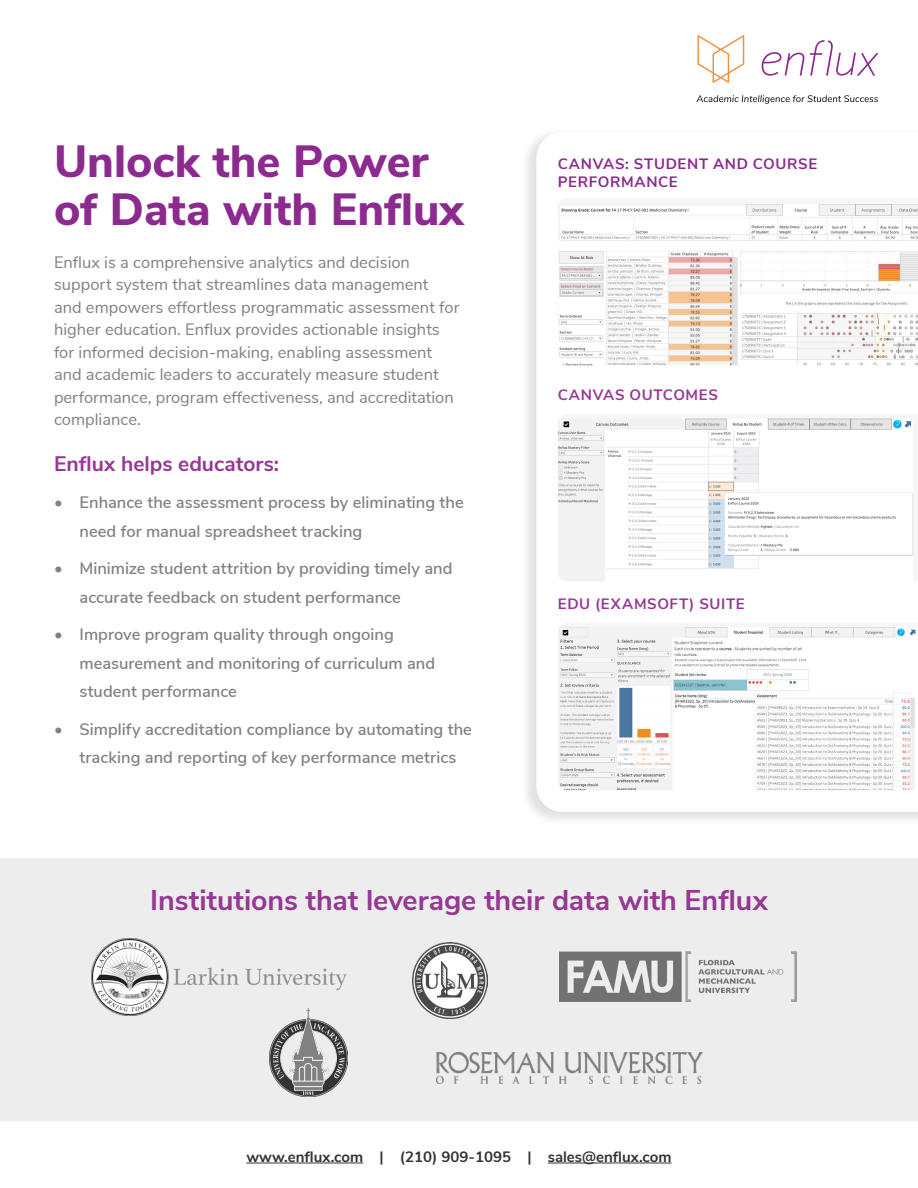
<style>
.page{position:relative;width:918px;height:1188px;background:#fff}
.page>*{position:absolute;margin:0;border:0;box-sizing:border-box;transform-origin:0 0}
.Bold_text{font:800 45px/48px "Nunito Sans";color:#8c2a90}
.Nunito_Body{font:700 28.5px "Nunito Sans";color:#973794}
.Nunito_Body-2{font:700 21px "Nunito Sans";color:#973794}
.t1{font:600 16.5px/28.5px "Nunito Sans";color:#818181}
.Bold_text-2{font:16.5px/22.5px "Nunito Sans";color:#818181}
.Footer_info{font:700 15px "Nunito Sans";color:#333}
.Nunito_Body-3{font:700 15px/18px "Nunito Sans";letter-spacing:.045em;color:#8c298f}
.Nunito_Body-4{font:700 15px "Nunito Sans";letter-spacing:.045em;color:#973794}
</style>
<div class="page">
<div style="left:520px;top:127px;width:398px;height:699px;background:#333;opacity:.15"></div>
<svg style="left:536px;top:132px;width:382px;height:680px"></svg>
<hr style="left:246px;top:1163px;width:117px;height:1px;background:#333">
<hr style="left:548px;top:1163px;width:124px;height:1px;background:#333">
<svg style="left:697px;top:35px;width:47px;height:48px"></svg>
<svg style="left:762px;top:52px;width:42px;height:24px"></svg>
<svg style="left:810px;top:40px;width:68px;height:36px"></svg>
<svg style="left:696px;top:95px;width:182px;height:9px"></svg>
<div style="left:0;top:859px;width:918px;height:262px;background:#ededed"></div>
<img style="left:412px;top:943px;width:76px;height:75px">
<img style="left:270px;top:1015px;width:77px;height:82px">
<img style="left:437px;top:1052px;width:265px;height:31px">
<img style="left:91px;top:938px;width:255px;height:77px">
<img style="left:560px;top:951px;width:237px;height:51px">
<img style="left:558px;top:198px;width:360px;height:167px">
<img style="left:558px;top:623px;width:360px;height:167px">
<img style="left:558px;top:414px;width:360px;height:167px">
<p class="Bold_text" style="left:54px;top:135px;width:411px">Unlock the Power of Data with Enflux</p>
<p class="Bold_text-2" style="left:54px;top:250px;width:407px">Enflux is a comprehensive analytics and decision support system that streamlines data management and empowers effortless programmatic assessment for higher education. Enflux provides actionable insights for informed decision-making, enabling assessment and academic leaders to accurately measure student performance, program effectiveness, and accreditation compliance.</p>
<p class="Nunito_Body-2" style="left:54px;top:448px;width:227px">Enflux helps educators:</p>
<p class="t1" style="left:79px;top:487px;width:386px;text-indent:-25px">• Enhance the assessment process by eliminating the need for manual spreadsheet tracking</p>
<p class="t1" style="left:79px;top:553px;width:374px;text-indent:-25px">• Minimize student attrition by providing timely and accurate feedback on student performance</p>
<p class="t1" style="left:79px;top:619px;width:357px;text-indent:-25px">• Improve program quality through ongoing measurement and monitoring of curriculum and student performance</p>
<p class="t1" style="left:79px;top:714px;width:394px;text-indent:-25px">• Simplify accreditation compliance by automating the tracking and reporting of key performance metrics</p>
<p class="Nunito_Body-3" style="left:558px;top:154px;width:261px">CANVAS: STUDENT AND COURSE<br>PERFORMANCE</p>
<p class="Nunito_Body-4" style="left:558px;top:384px;width:162px">CANVAS OUTCOMES</p>
<p class="Nunito_Body-4" style="left:558px;top:593px;width:188px">EDU (EXAMSOFT) SUITE</p>
<p class="Nunito_Body" style="left:150px;top:879px;width:619px">Institutions that leverage their data with Enflux</p>
<p class="Footer_info" style="left:246px;top:1146px;width:427px">www.enflux.com | (210) 909-1095 | sales@enflux.com</p>
</div>
